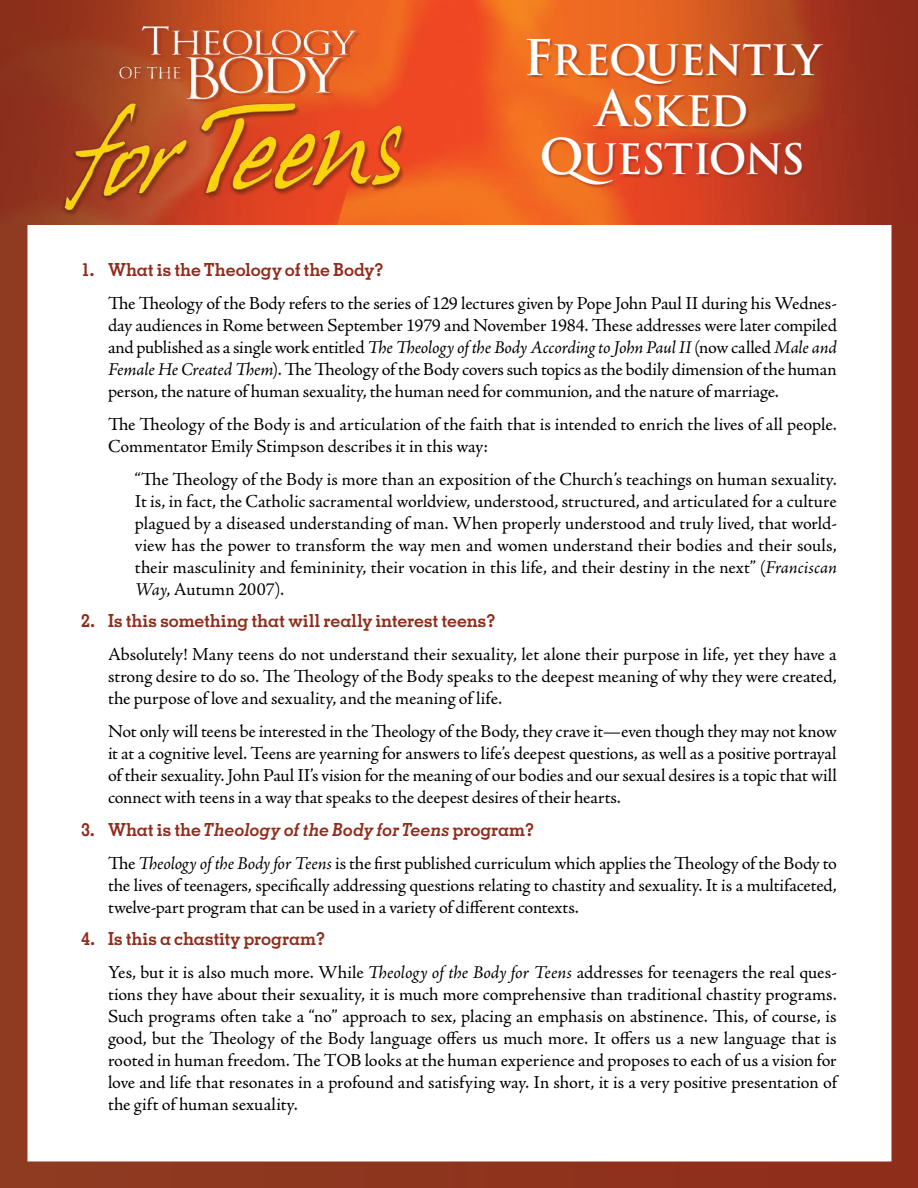
<style>
.page{position:relative;width:918px;height:1188px;background:#8e331e}
.page>*{position:absolute;margin:0;border:0;box-sizing:border-box;transform-origin:0 0}
.t1{font:40.8px/49.5px "Trajan Bold SC850";letter-spacing:-.03em;color:#fff;text-align:center}
.t2{font:18.3px/22px "Adobe Jenson Pro";color:#000;text-align:justify}
.t3{font:700 18px "Memphis";letter-spacing:-.01em;color:#8f2c1b}
.t4{font:italic 700 18px "Memphis";letter-spacing:-.01em;color:#8f2c1b}
.s1{font-size:48px}
.s2{font-style:italic}
.s3{font-style:normal}
</style>
<div class="page">
<div style="left:27px;top:225px;width:864px;height:936px;background:#fff"></div>
<img style="left:97px;top:0;width:821px;height:225px">
<img style="left:27px;top:3px;width:463px;height:225px">
<div style="left:527px;top:39px;width:391px;height:175px;background:#8f2c1b;opacity:.55"></div>
<h1 class="t1" style="left:524px;top:35px;width:299px"><span class="s1">F</span>REQUENTLY<br><span class="s1">A</span>SKED<br><span class="s1">Q</span>UESTIONS</h1>
<p class="t3" style="left:81px;top:258px;width:304px">1. What is the Theology of the Body?</p>
<p class="t2" style="left:108px;top:292px;width:730px">The Theology of the Body refers to the series of 129 lectures given by Pope John Paul II during his Wednes&shy;day audiences in Rome between September 1979 and November 1984. These addresses were later compiled and published as a single work entitled <span class="s2">The Theology of the Body According to John Paul II</span> (now called <span class="s2">Male and Female He Created Them</span>). The Theology of the Body covers such topics as the bodily dimension of the human person, the nature of human sexuality, the human need for communion, and the nature of marriage.</p>
<p class="t2" style="left:108px;top:414px;width:730px">The Theology of the Body is and articulation of the faith that is intended to enrich the lives of all people.<br>Commentator Emily Stimpson describes it in this way:</p>
<p class="t2" style="left:135px;top:468px;width:703px">“The Theology of the Body is more than an exposition of the Church’s teachings on human sexuality.<br>It is, in fact, the Catholic sacramental worldview, understood, structured, and articulated for a culture plagued by a diseased understanding of man. When properly understood and truly lived, that world&shy;view has the power to transform the way men and women understand their bodies and their souls, their masculinity and femininity, their vocation in this life, and their destiny in the next” (<span class="s2">Franciscan Way</span>, Autumn 2007).</p>
<p class="t3" style="left:81px;top:610px;width:416px">2. Is this something that will really interest teens?</p>
<p class="t2" style="left:108px;top:644px;width:730px">Absolutely! Many teens do not understand their sexuality, let alone their purpose in life, yet they have a strong desire to do so. The Theology of the Body speaks to the deepest meaning of why they were created, the purpose of love and sexuality, and the meaning of life.</p>
<p class="t2" style="left:108px;top:721px;width:730px">Not only will teens be interested in the Theology of the Body, they crave it—even though they may not know it at a cognitive level. Teens are yearning for answers to life’s deepest questions, as well as a positive portrayal of their sexuality. John Paul II’s vision for the meaning of our bodies and our sexual desires is a topic that will connect with teens in a way that speaks to the deepest desires of their hearts.</p>
<p class="t4" style="left:81px;top:818px;width:455px"><span class="s3">3. What is the</span> Theology of the Body for Teens <span class="s3">program?</span></p>
<p class="t2" style="left:108px;top:852px;width:730px">The <span class="s2">Theology of the Body for Teens</span> is the first published curriculum which applies the Theology of the Body to the lives of teenagers, specifically addressing questions relating to chastity and sexuality. It is a multifaceted, twelve-part program that can be used in a variety of different contexts.</p>
<p class="t3" style="left:81px;top:927px;width:246px">4. Is this a chastity program?</p>
<p class="t2" style="left:108px;top:962px;width:730px">Yes, but it is also much more. While <span class="s2">Theology of the Body for Teens</span> addresses for teenagers the real ques&shy;tions they have about their sexuality, it is much more comprehensive than traditional chastity programs.<br>Such programs often take a “no” approach to sex, placing an emphasis on abstinence. This, of course, is good, but the Theology of the Body language offers us much more. It offers us a new language that is rooted in human freedom. The TOB looks at the human experience and proposes to each of us a vision for love and life that resonates in a profound and satisfying way. In short, it is a very positive presentation of the gift of human sexuality.</p>
</div>
